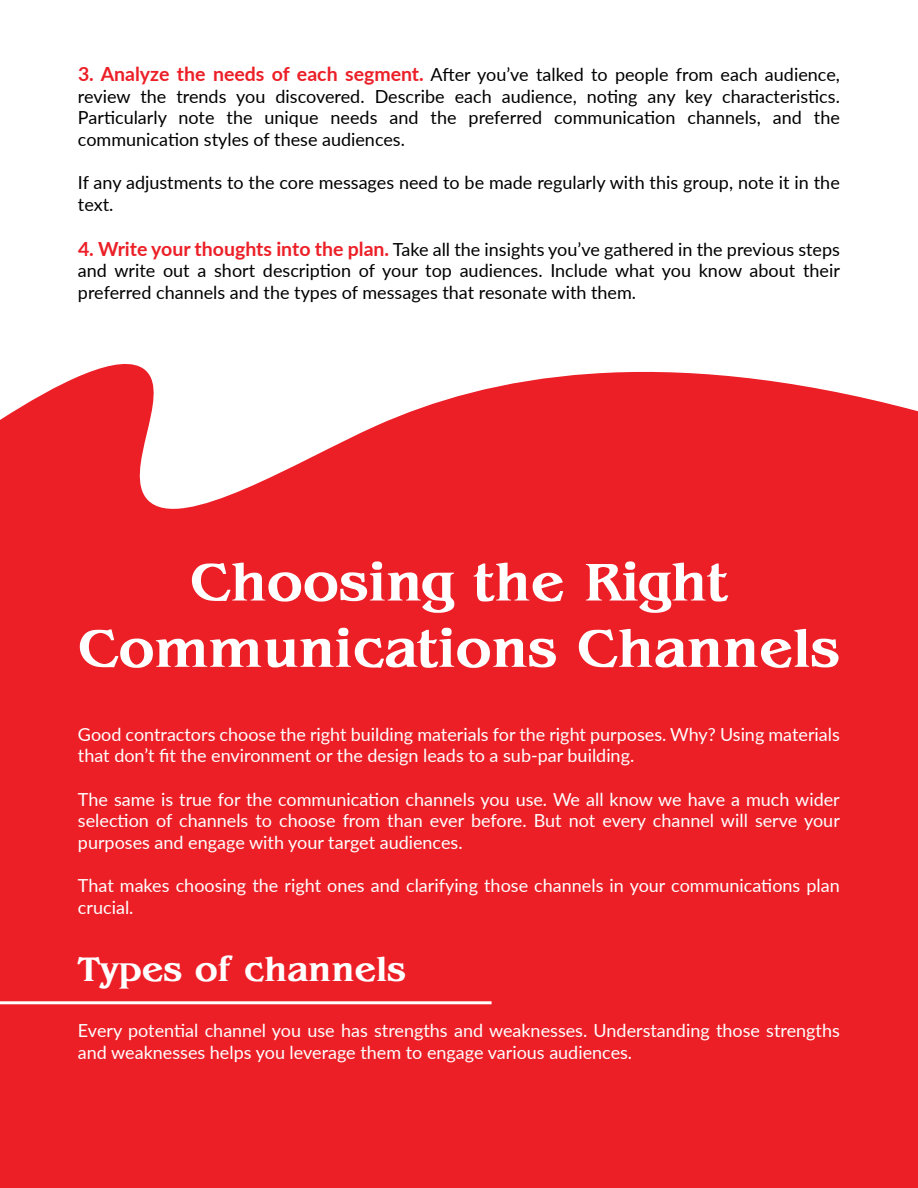
<style>
.page{position:relative;width:918px;height:1188px;background:#fff}
.page>*{position:absolute;margin:0;border:0;box-sizing:border-box;transform-origin:0 0}
.t1{font:700 55.2px/66.3px "Benguiat";color:#fff;text-align:center}
.t2{font:700 35.55px "Benguiat";color:#fff}
.t3{font:18px/21.6px "Lato";color:#fff}
.t4{font:18px/21.6px "Lato";color:#000;text-align:justify}
.s1{font-weight:700;font-size:19.5px;color:#ec1f27}
</style>
<div class="page">
<div style="left:0;top:363px;width:918px;height:825px;background:#ec1f27"></div>
<hr style="left:0;top:1001px;width:492px;height:3px;background:#fff">
<p class="t4" style="left:78px;top:63px;width:763px"><span class="s1">3. Analyze the needs of each segment.</span> After you’ve talked to people from each audience, review the trends you discovered. Describe each audience, noting any key characteristics.<br>Particularly note the unique needs and the preferred communication channels, and the communication styles of these audiences.</p>
<p class="t4" style="left:78px;top:171px;width:763px">If any adjustments to the core messages need to be made regularly with this group, note it in the text.</p>
<p class="t4" style="left:78px;top:238px;width:763px"><span class="s1">4. Write your thoughts into the plan.</span> Take all the insights you’ve gathered in the previous steps and write out a short description of your top audiences. Include what you know about their preferred channels and the types of messages that resonate with them.</p>
<h1 class="t1" style="left:78px;top:549px;width:764px">Choosing the Right<br>Communications Channels</h1>
<p class="t3" style="left:78px;top:723px;width:763px">Good contractors choose the right building materials for the right purposes. Why? Using materials that don’t fit the environment or the design leads to a sub-par building.</p>
<p class="t3" style="left:78px;top:788px;width:763px;text-align:justify">The same is true for the communication channels you use. We all know we have a much wider selection of channels to choose from than ever before. But not every channel will serve your purposes and engage with your target audiences.</p>
<p class="t3" style="left:78px;top:874px;width:763px">That makes choosing the right ones and clarifying those channels in your communications plan crucial.</p>
<h2 class="t2" style="left:78px;top:949px;width:330px">Types of channels</h2>
<p class="t3" style="left:78px;top:1019px;width:763px">Every potential channel you use has strengths and weaknesses. Understanding those strengths and weaknesses helps you leverage them to engage various audiences.</p>
</div>
